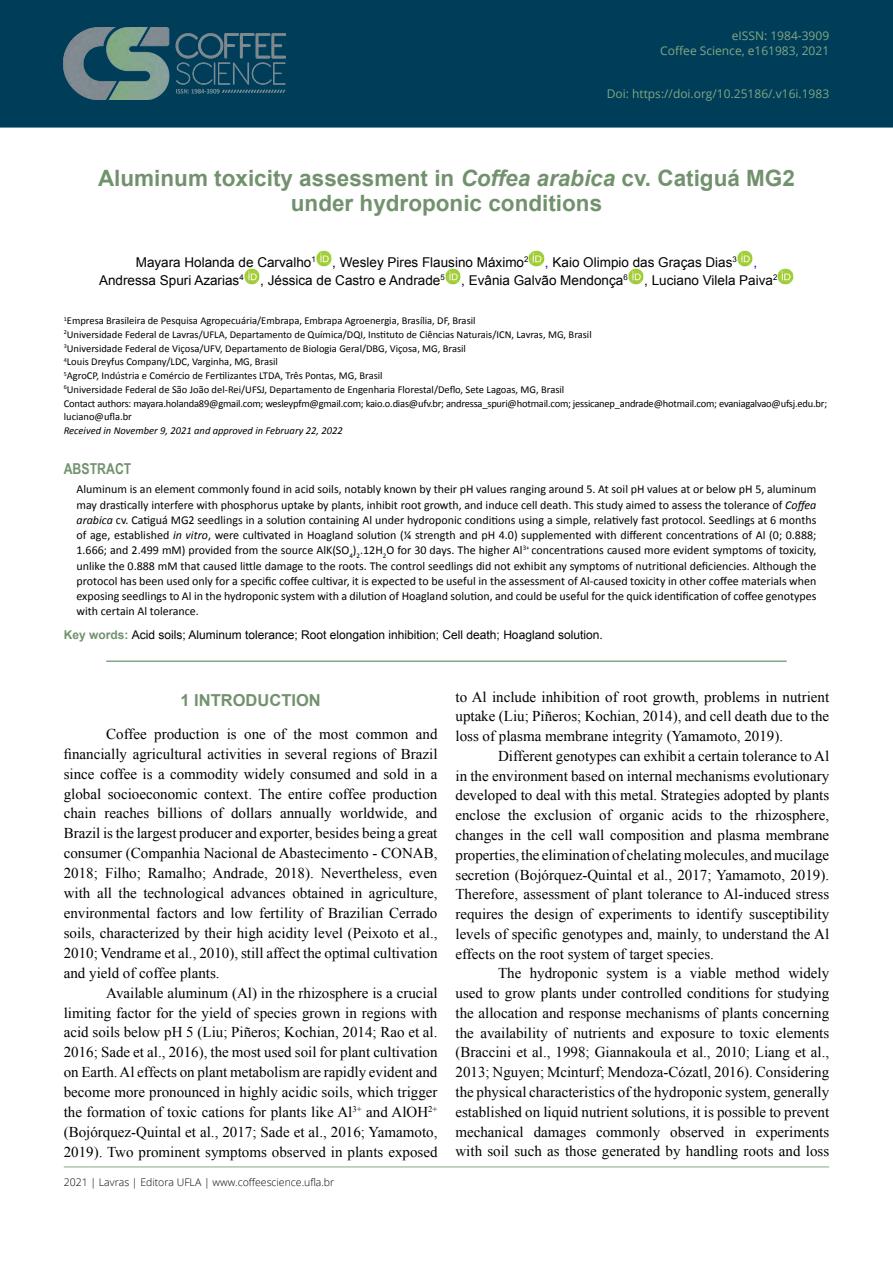
<style>
.page{position:relative;width:893px;height:1263px;background:#fff}
.page>*{position:absolute;margin:0;border:0;box-sizing:border-box;transform-origin:0 0}
.t1{font:700 22.5px/24.3px "Arial";color:#72926e;text-align:center}
.t2{font:700 16.5px "Arial";color:#72926e}
.t3{font:15px/19.8px "Times New Roman";color:#000;text-align:justify}
.t4{font:700 15px "Arial Narrow";color:#72926e}
.t5{font:13.5px/18.3px "Arial";color:#000}
.t6{font:12px/15.3px "Calibri";color:#000;text-align:justify}
.t7{font:12px "Arial";color:#000}
.t8{font:12px/15px "Open Sans";color:#84a886;text-align:right}
.t9{font:12px "Open Sans";color:#81a683}
.t10{font:10.5px/13.8px "Calibri";color:#000}
.t11{font:italic 10.5px "Calibri";color:#000}
.t12{font:300 10.5px "Open Sans";color:#000}
.s1{font-style:italic}
.s2{color:#00f}
.s3{font-weight:700;color:#72926e}
</style>
<div class="page">
<div style="left:0;top:0;width:893px;height:128px;background:#003d58"></div>
<img style="left:64px;top:28px;width:222px;height:72px">
<hr style="left:64px;top:1166px;width:765px;height:1px;background:#84a886">
<hr style="left:106px;top:660px;width:681px;height:2px;background:#81a683">
<img style="left:316px;top:251px;width:16px;height:16px">
<img style="left:528px;top:251px;width:17px;height:16px">
<img style="left:737px;top:251px;width:16px;height:16px">
<img style="left:244px;top:269px;width:16px;height:16px">
<img style="left:445px;top:269px;width:16px;height:16px">
<img style="left:628px;top:269px;width:16px;height:16px">
<img style="left:777px;top:269px;width:17px;height:16px">
<p class="t8" style="left:660px;top:28px;width:170px">eISSN: 1984-3909<br>Coffee Science, e161983, 2021</p>
<p class="t9" style="left:607px;top:86px;width:224px">Doi: https://doi.org/10.25186/.v16i.1983</p>
<h1 class="t1" style="left:98px;top:167px;width:698px">Aluminum toxicity assessment in <span class="s1">Coffea arabica</span> cv. Catiguá MG2 under hydroponic conditions</h1>
<p class="t5" style="left:99px;top:253px;width:680px;text-indent:37px">Mayara Holanda de Carvalho<sup>1</sup> , Wesley Pires Flausino Máximo<sup>2</sup> <span class="s2">,</span> Kaio Olimpio das Graças Dias<sup>3</sup> <span class="s2">,<br></span>Andressa Spuri Azarias<sup>4</sup> , Jéssica de Castro e Andrade<sup>5</sup> , Evânia Galvão Mendonça<sup>6</sup> , Luciano Vilela Paiva<sup>2</sup></p>
<p class="t10" style="left:64px;top:314px;width:765px"><sup>1</sup>Empresa Brasileira de Pesquisa Agropecuária/Embrapa, Embrapa Agroenergia, Brasília, DF, Brasil<br><sup>2</sup>Universidade Federal de Lavras/UFLA, Departamento de Química/DQI, Instituto de Ciências Naturais/ICN, Lavras, MG, Brasil<br><sup>3</sup>Universidade Federal de Viçosa/UFV, Departamento de Biologia Geral/DBG, Viçosa, MG, Brasil<br><sup>4</sup>Louis Dreyfus Company/LDC, Varginha, MG, Brasil<br><sup>5</sup>AgroCP, Indústria e Comércio de Fertilizantes LTDA, Três Pontas, MG, Brasil<br><sup>6</sup>Universidade Federal de São João del-Rei/UFSJ, Departamento de Engenharia Florestal/Deflo, Sete Lagoas, MG, Brasil<br>Contact authors: mayara.holanda89@gmail.com; wesleypfm@gmail.com; kaio.o.dias@ufv.br; andressa_spuri@hotmail.com; jessicanep_andrade@hotmail.com; evaniagalvao@ufsj.edu.br; luciano@ufla.br</p>
<p class="t11" style="left:64px;top:424px;width:280px">Received in November 9, 2021 and approved in February 22, 2022</p>
<p class="t4" style="left:64px;top:457px;width:69px">ABSTRACT</p>
<p class="t6" style="left:77px;top:482px;width:741px">Aluminum is an element commonly found in acid soils, notably known by their pH values ranging around 5. At soil pH values at or below pH 5, aluminum may drastically interfere with phosphorus uptake by plants, inhibit root growth, and induce cell death. This study aimed to assess the tolerance of <span class="s1">Coffea arabica</span> cv. Catiguá MG2 seedlings in a solution containing Al under hydroponic conditions using a simple, relatively fast protocol. Seedlings at 6 months of age, established <span class="s1">in vitro</span>, were cultivated in Hoagland solution (¼ strength and pH 4.0) supplemented with different concentrations of Al (0; 0.888; 1.666; and 2.499 mM) provided from the source AlK(SO<sub>4</sub>)<sub>2</sub>.12H<sub>2</sub>O for 30 days. The higher Al<sup>3+</sup> concentrations caused more evident symptoms of toxicity, unlike the 0.888 mM that caused little damage to the roots. The control seedlings did not exhibit any symptoms of nutritional deficiencies. Although the protocol has been used only for a specific coffee cultivar, it is expected to be useful in the assessment of Al-caused toxicity in other coffee materials when exposing seedlings to Al in the hydroponic system with a dilution of Hoagland solution, and could be useful for the quick identification of coffee genotypes with certain Al tolerance.</p>
<p class="t7" style="left:64px;top:627px;width:540px"><span class="s3">Key words:</span> Acid soils; Aluminum tolerance; Root elongation inhibition; Cell death; Hoagland solution.</p>
<p class="t2" style="left:180px;top:689px;width:142px">1 INTRODUCTION</p>
<p class="t3" style="left:64px;top:723px;width:375px;text-indent:43px">Coffee production is one of the most common and financially agricultural activities in several regions of Brazil since coffee is a commodity widely consumed and sold in a global socioeconomic context. The entire coffee production chain reaches billions of dollars annually worldwide, and Brazil is the largest producer and exporter, besides being a great consumer (Companhia Nacional de Abastecimento - CONAB, 2018; Filho; Ramalho; Andrade, 2018). Nevertheless, even with all the technological advances obtained in agriculture, environmental factors and low fertility of Brazilian Cerrado soils, characterized by their high acidity level (Peixoto et al., 2010; Vendrame et al., 2010), still affect the optimal cultivation and yield of coffee plants.</p>
<p class="t3" style="left:64px;top:982px;width:375px;text-indent:43px">Available aluminum (Al) in the rhizosphere is a crucial limiting factor for the yield of species grown in regions with acid soils below pH 5 (Liu; Piñeros; Kochian, 2014; Rao et al.<br>2016; Sade et al., 2016), the most used soil for plant cultivation on Earth. Al effects on plant metabolism are rapidly evident and become more pronounced in highly acidic soils, which trigger the formation of toxic cations for plants like Al<sup>3+</sup> and AlOH<sup>2+ </sup>(Bojórquez-Quintal et al., 2017; Sade et al., 2016; Yamamoto, 2019). Two prominent symptoms observed in plants exposed</p>
<p class="t12" style="left:64px;top:1175px;width:272px">2021 | Lavras | Editora UFLA | www.coffeescience.ufla.br</p>
<p class="t3" style="left:455px;top:686px;width:375px">to Al include inhibition of root growth, problems in nutrient uptake (Liu; Piñeros; Kochian, 2014), and cell death due to the loss of plasma membrane integrity (Yamamoto, 2019).</p>
<p class="t3" style="left:455px;top:746px;width:375px;text-indent:43px">Different genotypes can exhibit a certain tolerance to Al in the environment based on internal mechanisms evolutionary developed to deal with this metal. Strategies adopted by plants enclose the exclusion of organic acids to the rhizosphere, changes in the cell wall composition and plasma membrane properties, the elimination of chelating molecules, and mucilage secretion (Bojórquez-Quintal et al., 2017; Yamamoto, 2019).<br>Therefore, assessment of plant tolerance to Al-induced stress requires the design of experiments to identify susceptibility levels of specific genotypes and, mainly, to understand the Al effects on the root system of target species.</p>
<p class="t3" style="left:455px;top:963px;width:375px;text-indent:43px">The hydroponic system is a viable method widely used to grow plants under controlled conditions for studying the allocation and response mechanisms of plants concerning the availability of nutrients and exposure to toxic elements (Braccini et al., 1998; Giannakoula et al., 2010; Liang et al., 2013; Nguyen; Mcinturf; Mendoza-Cózatl, 2016). Considering the physical characteristics of the hydroponic system, generally established on liquid nutrient solutions, it is possible to prevent mechanical damages commonly observed in experiments with soil such as those generated by handling roots and loss</p>
</div>
